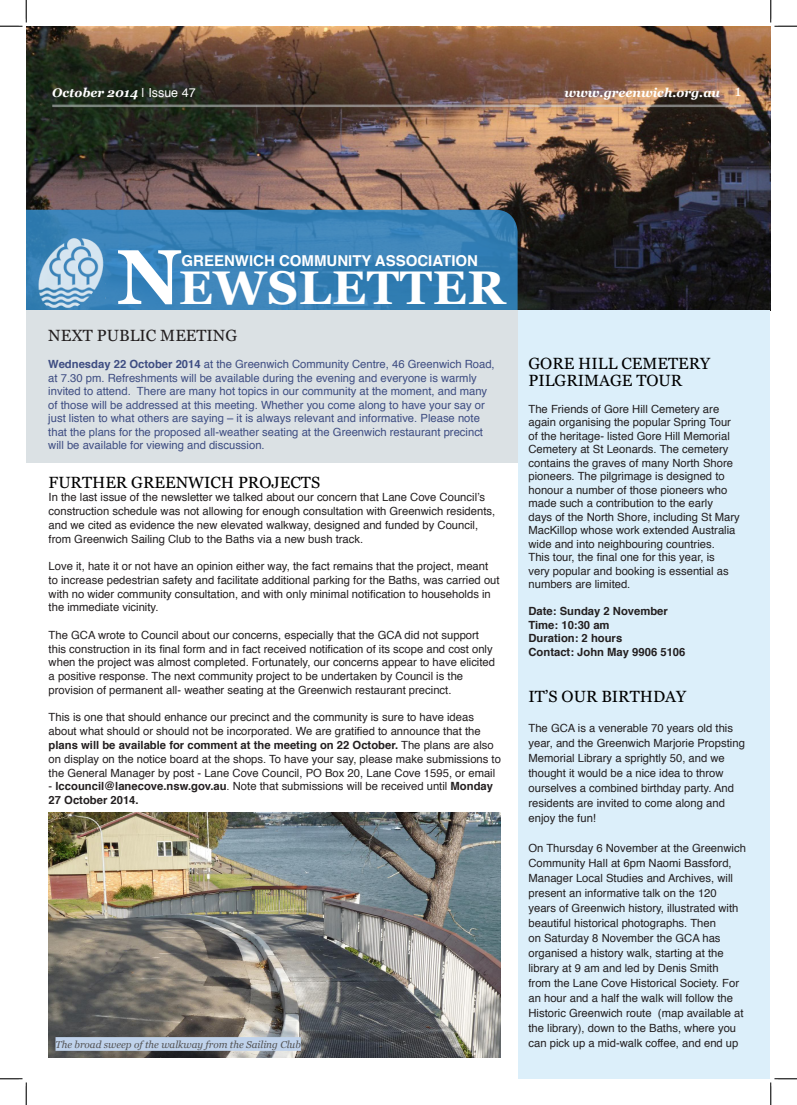
<style>
.page{position:relative;width:797px;height:1105px;background:#fff}
.page>*{position:absolute;margin:0;border:0;box-sizing:border-box;transform-origin:0 0}
.t1{font:700 47.25px "Georgia";letter-spacing:.015em;color:#fff}
.t2{font:16.25px/16.2px "Georgia";color:#000}
.t3{font:16.25px "Georgia";color:#231f20}
.t4{font:700 15px "Helvetica";color:#fff}
.Right_based_to_gridl{font:italic 700 12.5px "Georgia";color:#fff}
.t5{font:11.25px/15px "Helvetica";color:#231f20}
.t6{font:11.25px/13.5px "Helvetica";color:#3e4d82}
.t7{font:700 11.25px/13.8px "Helvetica";color:#231f20}
.t8{font:italic 10px "Georgia";color:#535355}
.s1{font-family:"Helvetica";font-weight:400;font-style:normal}
.s2{font-weight:400;font-style:normal;font-size:15px}
.s3{font-size:77.5px}
.s4{font-weight:700}
.s5{font-weight:400}
</style>
<div class="page">
<img style="left:26px;top:26px;width:744px;height:285px">
<svg style="left:26px;top:210px;width:491px;height:101px;background:#3982b7"></svg>
<div style="left:27px;top:311px;width:491px;height:152px;background:#dbe1e4"></div>
<img style="left:36px;top:233px;width:69px;height:77px">
<div style="left:518px;top:311px;width:251px;height:768px;background:#dceffa"></div>
<hr style="left:52px;top:105px;width:689px;height:2px;background:#dbe1e4">
<img style="left:49px;top:813px;width:452px;height:244px">
<div style="left:55px;top:1037px;width:246px;height:14px;background:#c0d3ec"></div>
<svg style="left:0;top:0;width:27px;height:27px"></svg>
<svg style="left:0;top:1078px;width:27px;height:27px"></svg>
<svg style="left:770px;top:0;width:27px;height:27px"></svg>
<svg style="left:770px;top:1078px;width:27px;height:27px"></svg>
<p class="Right_based_to_gridl" style="left:52px;top:85px;width:145px">October 2014 <span class="s1">| Issue 47</span></p>
<p class="Right_based_to_gridl" style="left:564px;top:84px;width:178px">www.greenwich.org.au <span class="s2">1</span></p>
<p class="t1" style="left:117px;top:257px;width:390px"><span class="s3">N</span>EWSLETTER</p>
<p class="t4" style="left:181px;top:249px;width:298px">GREENWICH COMMUNITY ASSOCIATION</p>
<p class="t3" style="left:48px;top:326px;width:190px">NEXT PUBLIC MEETING</p>
<p class="t6" style="left:48px;top:358px;width:448px"><span class="s4">Wednesday 22 October 2014</span> at the Greenwich Community Centre, 46 Greenwich Road, at 7.30 pm. Refreshments will be available during the evening and everyone is warmly invited to attend. There are many hot topics in our community at the moment, and many of those will be addressed at this meeting. Whether you come along to have your say or just listen to what others are saying – it is always relevant and informative. Please note that the plans for the proposed all-weather seating at the Greenwich restaurant precinct will be available for viewing and discussion.</p>
<p class="t2" style="left:49px;top:474px;width:273px">FURTHER GREENWICH PROJECTS</p>
<p class="t5" style="left:49px;top:491px;width:448px;line-height:13.8px">In the last issue of the newsletter we talked about our concern that Lane Cove Council’s construction schedule was not allowing for enough consultation with Greenwich residents, and we cited as evidence the new elevated walkway, designed and funded by Council, from Greenwich Sailing Club to the Baths via a new bush track.</p>
<p class="t5" style="left:49px;top:560px;width:452px;line-height:13.8px">Love it, hate it or not have an opinion either way, the fact remains that the project, meant to increase pedestrian safety and facilitate additional parking for the Baths, was carried out with no wider community consultation, and with only minimal notification to households in the immediate vicinity.</p>
<p class="t5" style="left:49px;top:628px;width:448px;line-height:13.8px">The GCA wrote to Council about our concerns, especially that the GCA did not support this construction in its final form and in fact received notification of its scope and cost only when the project was almost completed. Fortunately, our concerns appear to have elicited a positive response. The next community project to be undertaken by Council is the provision of permanent all- weather seating at the Greenwich restaurant precinct.</p>
<p class="t5" style="left:49px;top:711px;width:454px;line-height:13.8px">This is one that should enhance our precinct and the community is sure to have ideas about what should or should not be incorporated. We are gratified to announce that the <span class="s4">plans will be available for comment at the meeting on 22 October.</span> The plans are also on display on the notice board at the shops. To have your say, please make submissions to the General Manager by post - Lane Cove Council, PO Box 20, Lane Cove 1595, or email</p>
<p class="t7" style="left:49px;top:779px;width:446px"><span class="s5">-</span> lccouncil@lanecove.nsw.gov.au<span class="s5">. Note that submissions will be received until</span> Monday<br>27 October 2014.</p>
<p class="t8" style="left:55px;top:1038px;width:247px">The broad sweep of the walkway from the Sailing Club</p>
<p class="t2" style="left:528px;top:356px;width:183px">GORE HILL CEMETERY<br>PILGRIMAGE TOUR</p>
<p class="t5" style="left:528px;top:402px;width:213px;line-height:13.5px">The Friends of Gore Hill Cemetery are again organising the popular Spring Tour of the heritage- listed Gore Hill Memorial Cemetery at St Leonards. The cemetery contains the graves of many North Shore pioneers. The pilgrimage is designed to honour a number of those pioneers who made such a contribution to the early<br>days of the North Shore, including St Mary MacKillop whose work extended Australia wide and into neighbouring countries.</p>
<p class="t5" style="left:528px;top:551px;width:202px;line-height:13.5px">This tour, the final one for this year, is very popular and booking is essential as numbers are limited.</p>
<p class="t7" style="left:528px;top:604px;width:141px">Date: Sunday 2 November</p>
<p class="t7" style="left:528px;top:618px;width:83px">Time: 10:30 am</p>
<p class="t7" style="left:528px;top:631px;width:95px">Duration: 2 hours</p>
<p class="t7" style="left:528px;top:645px;width:158px">Contact: John May 9906 5106</p>
<p class="t2" style="left:528px;top:688px;width:159px">IT’S OUR BIRTHDAY</p>
<p class="t5" style="left:528px;top:721px;width:218px">The GCA is a venerable 70 years old this year, and the Greenwich Marjorie Propsting Memorial Library a sprightly 50, and we thought it would be a nice idea to throw ourselves a combined birthday party. And residents are invited to come along and enjoy the fun!</p>
<p class="t5" style="left:528px;top:841px;width:219px">On Thursday 6 November at the Greenwich Community Hall at 6pm Naomi Bassford, Manager Local Studies and Archives, will present an informative talk on the 120 years of Greenwich history, illustrated with beautiful historical photographs. Then<br>on Saturday 8 November the GCA has organised a history walk, starting at the library at 9 am and led by Denis Smith<br>from the Lane Cove Historical Society. For an hour and a half the walk will follow the Historic Greenwich route (map available at the library), down to the Baths, where you can pick up a mid-walk coffee, and end up</p>
</div>
